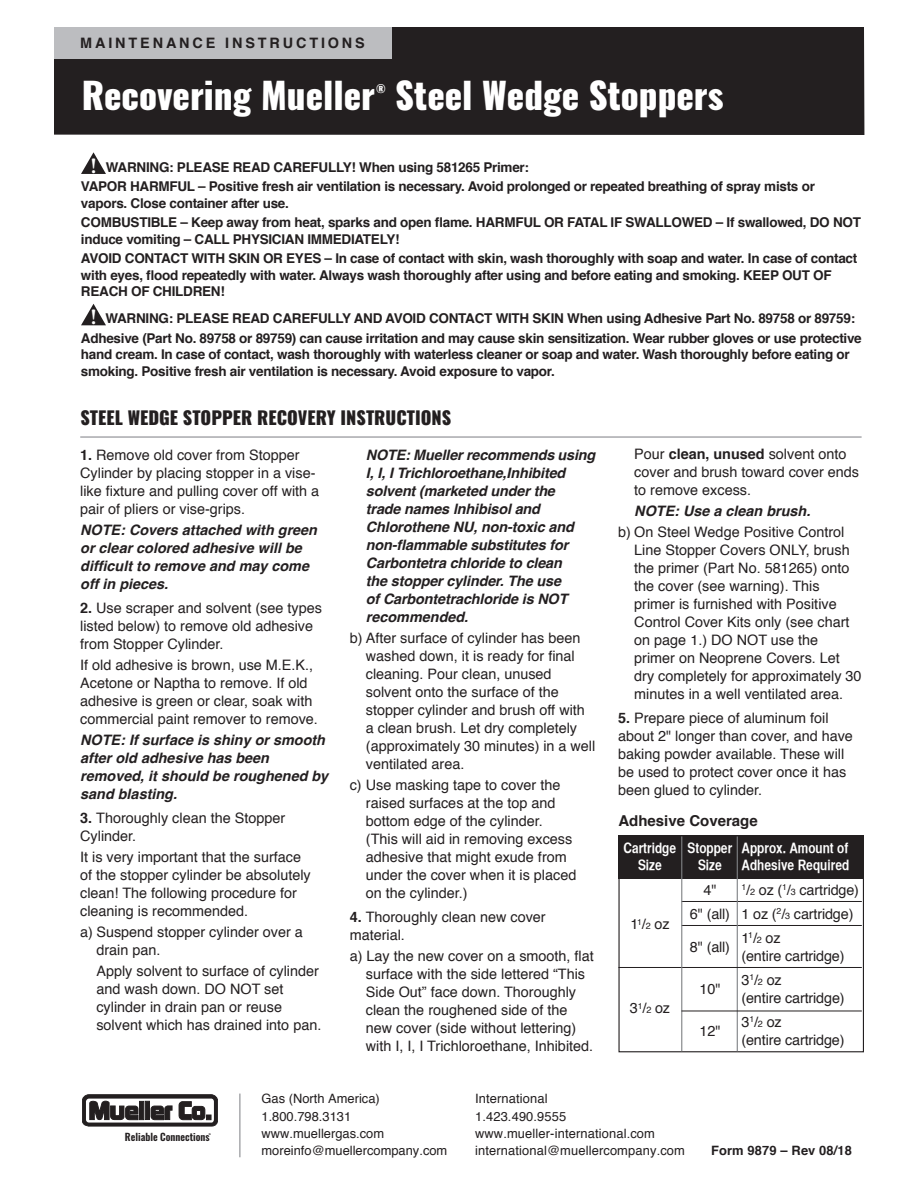
<style>
.page{position:relative;width:918px;height:1188px;background:#fff}
.page>*{position:absolute;margin:0;border:0;box-sizing:border-box;transform-origin:0 0}
.t1{font:800 36px "Oswald";color:#fff}
.t2{font:600 21.9px "Minion Pro";color:#fff;scale:1.04 1}
.t3{font:800 18px "Oswald";color:#231f20}
.t4{font:700 15px "Helvetica";color:#231f20}
.t5{font:14.4px/18px "Helvetica";color:#231f20}
.t6{font:italic 700 14.4px/18px "Helvetica";letter-spacing:-.01em;color:#231f20}
.t7{font:14.4px/17.2px "Helvetica CY Bold";color:#fff}
.t8{font:700 14.4px "Helvetica";letter-spacing:.2em;color:#231f20}
.t9{font:700 13.5px/16.5px "Helvetica";letter-spacing:-.02em;color:#231f20}
.t10{font:12.9px/17.4px "Helvetica";letter-spacing:.01em;color:#231f20}
.t11{font:700 12.9px "Helvetica";letter-spacing:.01em;color:#231f20}
.t12{font:800 10.8px "Oswald";color:#fff}
.t13{font:600 10.05px "Oswald";color:#231f20}
.t14{font:600 2.1px "Oswald";color:#231f20;scale:.91 1}
.s1{font-weight:700}
.s2{font-size:9px}
</style>
<div class="page">
<div style="left:54px;top:27px;width:810px;height:108px;background:#231f20"></div>
<hr style="left:80px;top:436px;width:782px;height:2px;background:#a8a9ad">
<div style="left:54px;top:27px;width:338px;height:32px;background:#bcbdc0"></div>
<svg style="left:82px;top:1095px;width:136px;height:32px"></svg>
<hr style="left:239px;top:1094px;width:2px;height:63px;background:#a8a9ad">
<svg style="left:81px;top:152px;width:25px;height:22px"></svg>
<svg style="left:81px;top:304px;width:25px;height:21px"></svg>
<div style="left:618px;top:835px;width:246px;height:217px;border:1px solid #231f20"></div>
<div style="left:619px;top:836px;width:245px;height:43px;background:#231f20"></div>
<hr style="left:681px;top:901px;width:181px;height:1px;background:#231f20">
<hr style="left:681px;top:925px;width:181px;height:1px;background:#231f20">
<hr style="left:737px;top:836px;width:1px;height:215px;background:#808285">
<hr style="left:618px;top:967px;width:244px;height:1px;background:#231f20">
<hr style="left:681px;top:836px;width:1px;height:215px;background:#808285">
<hr style="left:681px;top:1011px;width:181px;height:1px;background:#231f20">
<p class="t8" style="left:80px;top:31px;width:286px">maintenance instructions</p>
<h1 class="t1" style="left:82px;top:70px;width:295px">RECOVERING MUELLER</h1>
<p class="t12" style="left:376px;top:81px;width:11px">®</p>
<h1 class="t1" style="left:395px;top:70px;width:330px">STEEL WEDGE STOPPERS</h1>
<h2 class="t2" style="left:90px;top:150px;width:8px">!</h2>
<p class="t9" style="left:106px;top:159px;width:21px">WARNIN</p>
<p class="t9" style="left:159px;top:159px;width:45px">G: PLEASE</p>
<p class="t9" style="left:233px;top:159px;width:10px">REA</p>
<p class="t9" style="left:261px;top:159px;width:24px">D CARE</p>
<p class="t9" style="left:311px;top:159px;width:220px">FULLY! When using 581265 Primer:</p>
<p class="t9" style="left:81px;top:178px;width:70px">VAPOR HARM</p>
<p class="t9" style="left:81px;top:178px;width:735px;text-indent:89px">FUL – Positive fresh air ventilation is necessary. Avoid prolonged or repeated breathing of spray mists or vapors. Close container after use.</p>
<p class="t9" style="left:81px;top:214px;width:782px">COMBUSTIBLE – Keep away from heat, sparks and open flame. HARMFUL OR FATAL IF SWALLOWED – If swallowed, DO NOT induce vomiting – CALL PHYSICIAN</p>
<p class="t9" style="left:307px;top:231px;width:10px">IMME</p>
<p class="t9" style="left:342px;top:231px;width:18px">DIATE</p>
<p class="t9" style="left:380px;top:231px;width:21px">LY!</p>
<p class="t9" style="left:81px;top:250px;width:778px;text-indent:110px">WITH SKIN OR EYES – In case of contact with skin, wash thoroughly with soap and water. In case of contact with eyes, flood repeatedly with water. Always wash thoroughly after using and before eating and smoking. KEEP OUT OF<br>REAC</p>
<p class="t9" style="left:81px;top:250px;width:54px">AVOI D CONTACT</p>
<p class="t9" style="left:118px;top:283px;width:85px">H OF CHILDREN</p>
<p class="t9" style="left:220px;top:283px;width:6px">!</p>
<p class="t9" style="left:105px;top:310px;width:21px">WARNIN</p>
<p class="t9" style="left:158px;top:310px;width:45px">G: PLEASE</p>
<p class="t9" style="left:232px;top:310px;width:10px">REA</p>
<p class="t9" style="left:260px;top:310px;width:24px">D CARE</p>
<p class="t9" style="left:310px;top:310px;width:129px">FULLY AN D AVOI D CONTACT</p>
<h2 class="t2" style="left:90px;top:302px;width:8px">!</h2>
<p class="t9" style="left:81px;top:309px;width:782px;line-height:19.5px;text-indent:415px">WITH SKIN When using Adhesive Part No. 89758 or 89759:<br>Adhesive (Part No. 89758 or 89759) can cause irritation and may cause skin sensitization. Wear rubber gloves or use protective</p>
<p class="t9" style="left:81px;top:346px;width:770px">hand cream. In case of contact, wash thoroughly with waterless cleaner or soap and water. Wash thoroughly before eating or smoking. Positive fresh air ventilation is necessary. Avoid exposure to vapor.</p>
<p class="t3" style="left:80px;top:405px;width:371px">STEEL WEDGE STOPPER RECOVERY INSTRUCTIONS</p>
<p class="t5" style="left:80px;top:446px;width:241px"><span class="s1">1.</span> Remove old cover from Stopper Cylinder by placing stopper in a vise&shy;like fixture and pulling cover off with a pair of pliers or vise-grips.</p>
<p class="t6" style="left:80px;top:521px;width:238px">NOTE: Covers attached with green or clear colored adhesive will be difficult to remove and may come off in pieces.</p>
<p class="t5" style="left:80px;top:599px;width:243px"><span class="s1">2.</span> Use scraper and solvent (see types listed below) to remove old adhesive from Stopper Cylinder.</p>
<p class="t5" style="left:80px;top:656px;width:239px">If old adhesive is brown, use M.E.K., Acetone or Naptha to remove. If old adhesive is green or clear, soak with commercial paint remover to remove.</p>
<p class="t6" style="left:80px;top:731px;width:250px">NOTE: If surface is shiny or smooth after old adhesive has been removed, it should be roughened by sand blasting.</p>
<p class="t5" style="left:80px;top:809px;width:206px"><span class="s1">3.</span> Thoroughly clean the Stopper<br>Cylinder.</p>
<p class="t5" style="left:80px;top:848px;width:232px">It is very important that the surface of the stopper cylinder be absolutely clean! The following procedure for cleaning is recommended.</p>
<p class="t5" style="left:96px;top:923px;width:208px;text-indent:-16px">a) Suspend stopper cylinder over a drain pan.</p>
<p class="t5" style="left:96px;top:962px;width:226px">Apply solvent to surface of cylinder and wash down. Do not set cylinder in drain pan or reuse solvent which has drained into pan.</p>
<p class="t6" style="left:366px;top:446px;width:231px">NOTE: Mueller recommends using<br>I, I, I Trichloroethane,Inhibited solvent (marketed under the<br>trade names lnhibisol and<br>Chlorothene NU, non-toxic and non-flammable substitutes for<br>Carbontetra chloride to clean<br>the stopper cylinder. The use<br>of Carbontetrachloride is not recommended.</p>
<p class="t5" style="left:366px;top:629px;width:231px;text-indent:-16px">b) After surface of cylinder has been washed down, it is ready for final cleaning. Pour clean, unused solvent onto the surface of the stopper cylinder and brush off with a clean brush. Let dry completely (approximately 30 minutes) in a well ventilated area.</p>
<p class="t5" style="left:366px;top:776px;width:212px;text-indent:-16px">c) Use masking tape to cover the raised surfaces at the top and bottom edge of the cylinder. (This will aid in removing excess adhesive that might exude from under the cover when it is placed on the cylinder.)</p>
<p class="t5" style="left:350px;top:908px;width:198px"><span class="s1">4.</span> Thoroughly clean new cover material.</p>
<p class="t5" style="left:366px;top:947px;width:229px;text-indent:-16px">a) Lay the new cover on a smooth, flat surface with the side lettered “This Side Out” face down. Thoroughly clean the roughened side of the new cover (side without lettering) with I, I, I Trichloroethane, Inhibited.</p>
<p class="t5" style="left:634px;top:446px;width:226px">Pour <span class="s1">clean, unused</span> solvent onto cover and brush toward cover ends to remove excess.</p>
<p class="t6" style="left:634px;top:502px;width:178px">NOTE: Use a clean brush.</p>
<p class="t5" style="left:634px;top:524px;width:229px;text-indent:-16px">b) On Steel Wedge Positive Control<br>Line Stopper Covers ONLY, brush the primer (Part No. 581265) onto the cover (see warning). This primer is furnished with Positive<br>Control Cover Kits only (see chart on page 1.) Do not use the primer on Neoprene Covers. Let dry completely for approximately 30 minutes in a well ventilated area.</p>
<p class="t5" style="left:618px;top:710px;width:236px"><span class="s1">5.</span> Prepare piece of aluminum foil about 2" longer than cover, and have baking powder available. These will be used to protect cover once it has been glued to cylinder.</p>
<p class="t4" style="left:618px;top:809px;width:141px">Adhesive Coverage</p>
<p class="t7" style="left:638px;top:839px;width:212px;text-indent:-14px">Cartridge Stopper Approx. Amount of<br>Size</p>
<p class="t7" style="left:698px;top:856px;width:25px">Size</p>
<p class="t7" style="left:741px;top:856px;width:109px">Adhesive Required</p>
<p class="t5" style="left:704px;top:881px;width:14px">4"</p>
<p class="t5" style="left:690px;top:878px;width:171px;line-height:24px;text-indent:51px"><sup>1</sup>/<span class="s2">2</span> oz (<sup>1</sup>/<span class="s2">3</span> cartridge)<br>6" (all) 1 oz (<sup>2</sup>/<span class="s2">3</span> cartridge)</p>
<p class="t5" style="left:630px;top:916px;width:41px">1<sup>1</sup>/<span class="s2">2</span> oz</p>
<p class="t5" style="left:630px;top:1000px;width:42px">3<sup>1</sup>/<span class="s2">2</span> oz</p>
<p class="t5" style="left:690px;top:938px;width:42px">8" (all)</p>
<p class="t5" style="left:741px;top:929px;width:105px">1<sup>1</sup>/<span class="s2">2</span> oz<br>(entire cartridge)</p>
<p class="t5" style="left:700px;top:980px;width:22px">10"</p>
<p class="t5" style="left:741px;top:971px;width:42px">3<sup>1</sup>/<span class="s2">2</span> oz</p>
<p class="t5" style="left:741px;top:989px;width:105px">(entire cartridge)</p>
<p class="t5" style="left:700px;top:1022px;width:22px">12"</p>
<p class="t5" style="left:741px;top:1013px;width:105px">3<sup>1</sup>/<span class="s2">2</span> oz<br>(entire cartridge)</p>
<p class="t13" style="left:125px;top:1130px;width:86px">Reliable Connections</p>
<p class="t14" style="left:209px;top:1132px;width:4px">TM</p>
<p class="t10" style="left:262px;top:1090px;width:187px">Gas (North America)<br>1.800.798.3131 www.muellergas.com moreinfo@muellercompany.com</p>
<p class="t10" style="left:475px;top:1090px;width:211px">International<br>1.423.490.9555 www.mueller-international.com international@muellercompany.com</p>
<p class="t11" style="left:711px;top:1140px;width:142px">Form 9879 – Rev 08/18</p>
</div>
